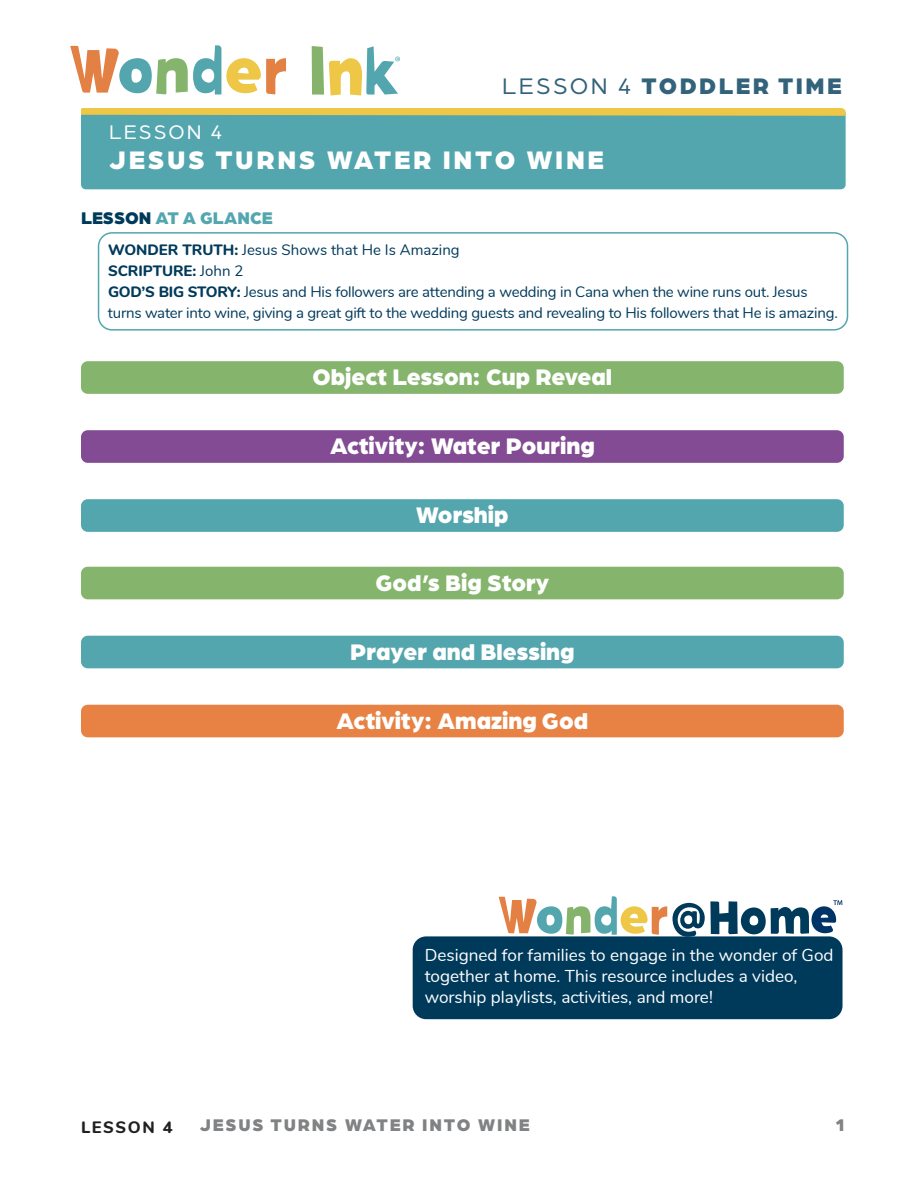
<style>
.page{position:relative;width:918px;height:1188px;background:#fff}
.page>*{position:absolute;margin:0;border:0;box-sizing:border-box;transform-origin:0 0}
.t1{font:900 27px "Arboria";letter-spacing:.1em;color:#fff}
.t2{font:900 24px "Arboria";color:#fff}
.t3{font:900 24px "Arboria";letter-spacing:.1em;color:#33627b}
.t4{font:21px "Arboria";letter-spacing:.1em;color:#fff}
.t5{font:900 18px "Arboria";letter-spacing:.1em;color:#808284}
.t6{font:900 18px "Arboria";color:#53a6ae}
.t7{font:17.1px/20.9px "Nunito";color:#fff}
.t8{font:800 16.5px "Nunito";letter-spacing:.1em;color:#221f20}
.t9{font:15px/21px "Nunito";letter-spacing:-.015em;color:#003a5b}
.s1{font-weight:400}
.s2{color:#003a5b}
.s3{font-weight:800}
</style>
<div class="page">
<div style="left:81px;top:109px;width:765px;height:80px;background:#53a6ae;border-radius:5px"></div>
<svg style="left:81px;top:108px;width:765px;height:8px;background:#dfc350"></svg>
<div style="left:98px;top:232px;width:750px;height:99px;border:2px solid #53a6ae;border-radius:14px"></div>
<div style="left:81px;top:361px;width:763px;height:33px;background:#85b46c;border-radius:7px"></div>
<div style="left:81px;top:430px;width:763px;height:33px;background:#824b93;border-radius:7px"></div>
<div style="left:81px;top:499px;width:763px;height:33px;background:#53a6ae;border-radius:7px"></div>
<div style="left:81px;top:567px;width:763px;height:32px;background:#85b46c;border-radius:7px"></div>
<div style="left:81px;top:636px;width:763px;height:32px;background:#53a6ae;border-radius:7px"></div>
<div style="left:81px;top:705px;width:763px;height:32px;background:#e88244;border-radius:7px"></div>
<div style="left:413px;top:936px;width:430px;height:83px;background:#003a5b;border-radius:13px"></div>
<svg style="left:499px;top:896px;width:168px;height:39px"></svg>
<svg style="left:673px;top:900px;width:169px;height:37px"></svg>
<svg style="left:70px;top:45px;width:216px;height:49px"></svg>
<svg style="left:312px;top:46px;width:88px;height:49px"></svg>
<h2 class="t3" style="left:502px;top:76px;width:341px"><span class="s1">LESSON 4</span> TODDLER TIME</h2>
<h3 class="t4" style="left:109px;top:120px;width:115px">LESSON 4</h3>
<h1 class="t1" style="left:109px;top:149px;width:496px">JESUS TURNS WATER INTO WINE</h1>
<p class="t6" style="left:81px;top:211px;width:193px"><span class="s2">LESSON</span> AT A GLANCE</p>
<p class="t9" style="left:108px;top:240px;width:731px"><span class="s3">WONDER TRUTH:</span> Jesus Shows that He Is Amazing<br><span class="s3">SCRIPTURE:</span> John 2<br><span class="s3">GOD’S BIG STORY:</span> Jesus and His followers are attending a wedding in Cana when the wine runs out. Jesus turns water into wine, giving a great gift to the wedding guests and revealing to His followers that He is amazing.</p>
<h2 class="t2" style="left:313px;top:367px;width:301px">Object Lesson: Cup Reveal</h2>
<h2 class="t2" style="left:330px;top:436px;width:266px">Activity: Water Pouring</h2>
<h2 class="t2" style="left:416px;top:505px;width:94px">Worship</h2>
<h2 class="t2" style="left:375px;top:573px;width:175px">God’s Big Story</h2>
<h2 class="t2" style="left:350px;top:642px;width:226px">Prayer and Blessing</h2>
<h2 class="t2" style="left:337px;top:711px;width:253px">Activity: Amazing God</h2>
<p class="t7" style="left:425px;top:946px;width:410px">Designed for families to engage in the wonder of God together at home. This resource includes a video, worship playlists, activities, and more!</p>
<p class="t8" style="left:81px;top:1121px;width:93px">LESSON 4</p>
<p class="t5" style="left:200px;top:1117px;width:331px">JESUS TURNS WATER INTO WINE</p>
<p class="t5" style="left:835px;top:1117px;width:11px">1</p>
</div>
